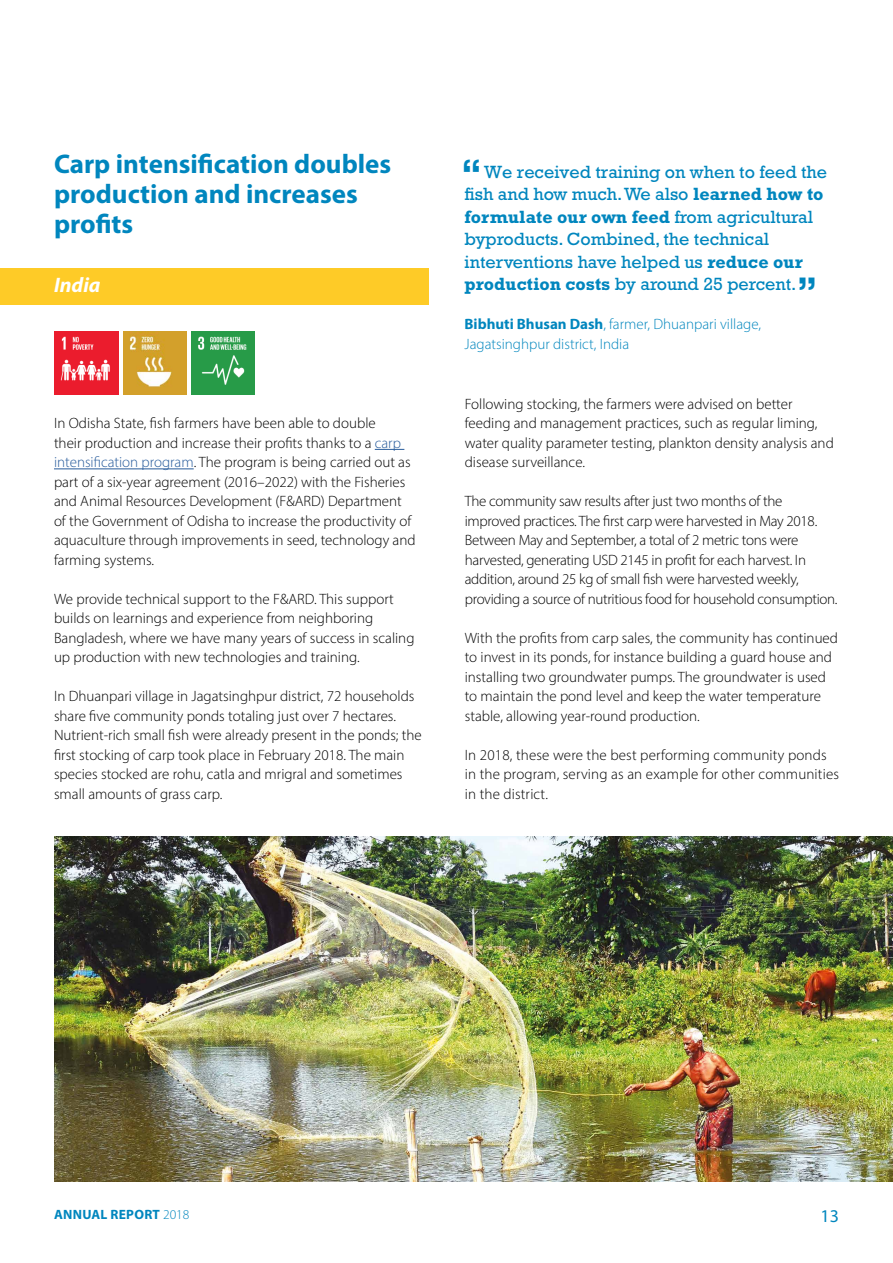
<style>
.page{position:relative;width:893px;height:1263px;background:#fff}
.page>*{position:absolute;margin:0;border:0;box-sizing:border-box;transform-origin:0 0}
.t1{font:700 36px "Rockwell Std";color:#0086be}
.t2{font:700 27px/30px "Myriad Pro";color:#0086be}
.t3{font:italic 700 21px "Myriad Pro";color:#fff}
.t4{font:18px/22.5px "Rockwell Std";color:#0086be}
.t5{font:18px "Myriad Pro";color:#0086be}
.t6{font:300 15px/19.5px "Myriad Pro";color:#000}
.t7{font:300 15px/19.5px "Myriad Pro";letter-spacing:-.02em;color:#000}
.t8{font:300 15px/19.5px "Myriad Pro";color:#0086be}
.t9{font:700 13.5px "Myriad Pro";letter-spacing:.02em;color:#0086be}
.s1{color:#275b9b}
.s2{font-weight:700}
.s3{font-weight:700;font-size:36px}
.s4{font-weight:300}
</style>
<div class="page">
<div style="left:0;top:269px;width:428px;height:36px;background:#fecb27"></div>
<svg style="left:375px;top:449px;width:29px;height:1px"></svg>
<hr style="left:54px;top:468px;width:140px;height:1px;background:#275b9b">
<img style="left:123px;top:331px;width:64px;height:63px">
<img style="left:55px;top:331px;width:63px;height:63px">
<img style="left:192px;top:331px;width:63px;height:63px">
<img style="left:55px;top:837px;width:838px;height:344px">
<h2 class="t2" style="left:54px;top:148px;width:339px">Carp intensification doubles production and increases profits</h2>
<h3 class="t3" style="left:54px;top:271px;width:48px">India</h3>
<p class="t6" style="left:54px;top:413px;width:363px">In Odisha State, fish farmers have been able to double<br>their production and increase their profits thanks to a <span class="s1">carp intensification program</span>. The program is being carried out as part of a six-year agreement (2016–2022) with the Fisheries and Animal Resources Development (F&amp;ARD) Department of the Government of Odisha to increase the productivity of aquaculture through improvements in seed, technology and farming systems.</p>
<p class="t6" style="left:54px;top:589px;width:362px">We provide technical support to the F&amp;ARD. This support builds on learnings and experience from neighboring Bangladesh, where we have many years of success in scaling up production with new technologies and training.</p>
<p class="t6" style="left:54px;top:686px;width:369px">In Dhuanpari village in Jagatsinghpur district, 72 households share five community ponds totaling just over 7 hectares.<br>Nutrient-rich small fish were already present in the ponds; the first stocking of carp took place in February 2018. The main species stocked are rohu, catla and mrigral and sometimes small amounts of grass carp.</p>
<h1 class="t1" style="left:461px;top:150px;width:23px">“</h1>
<p class="t4" style="left:465px;top:160px;width:364px;text-indent:19px">We received training on when to feed the fish and how much. We also <span class="s2">learned how to formulate our own feed</span> from agricultural byproducts. Combined, the technical interventions have helped us <span class="s2">reduce our production costs</span> by around 25 percent.<span class="s3">”</span></p>
<p class="t8" style="left:465px;top:315px;width:298px"><span class="s2">Bibhuti Bhusan Dash</span>, farmer, Dhuanpari village,<br>Jagatsinghpur district, India</p>
<p class="t6" style="left:465px;top:394px;width:371px">Following stocking, the farmers were advised on better feeding and management practices, such as regular liming, water quality parameter testing, plankton density analysis and disease surveillance.</p>
<p class="t7" style="left:465px;top:491px;width:374px">The community saw results after just two months of the improved practices. The first carp were harvested in May 2018.<br>Between May and September, a total of 2 metric tons were harvested, generating USD 2145 in profit for each harvest. In addition, around 25 kg of small fish were harvested weekly, providing a source of nutritious food for household consumption.</p>
<p class="t6" style="left:465px;top:628px;width:375px">With the profits from carp sales, the community has continued to invest in its ponds, for instance building a guard house and installing two groundwater pumps. The groundwater is used to maintain the pond level and keep the water temperature stable, allowing year-round production.</p>
<p class="t6" style="left:465px;top:745px;width:376px">In 2018, these were the best performing community ponds in the program, serving as an example for other communities in the district.</p>
<p class="t9" style="left:54px;top:1206px;width:137px">ANNUAL REPORT <span class="s4">2018</span></p>
<p class="t5" style="left:820px;top:1205px;width:20px">13</p>
</div>
